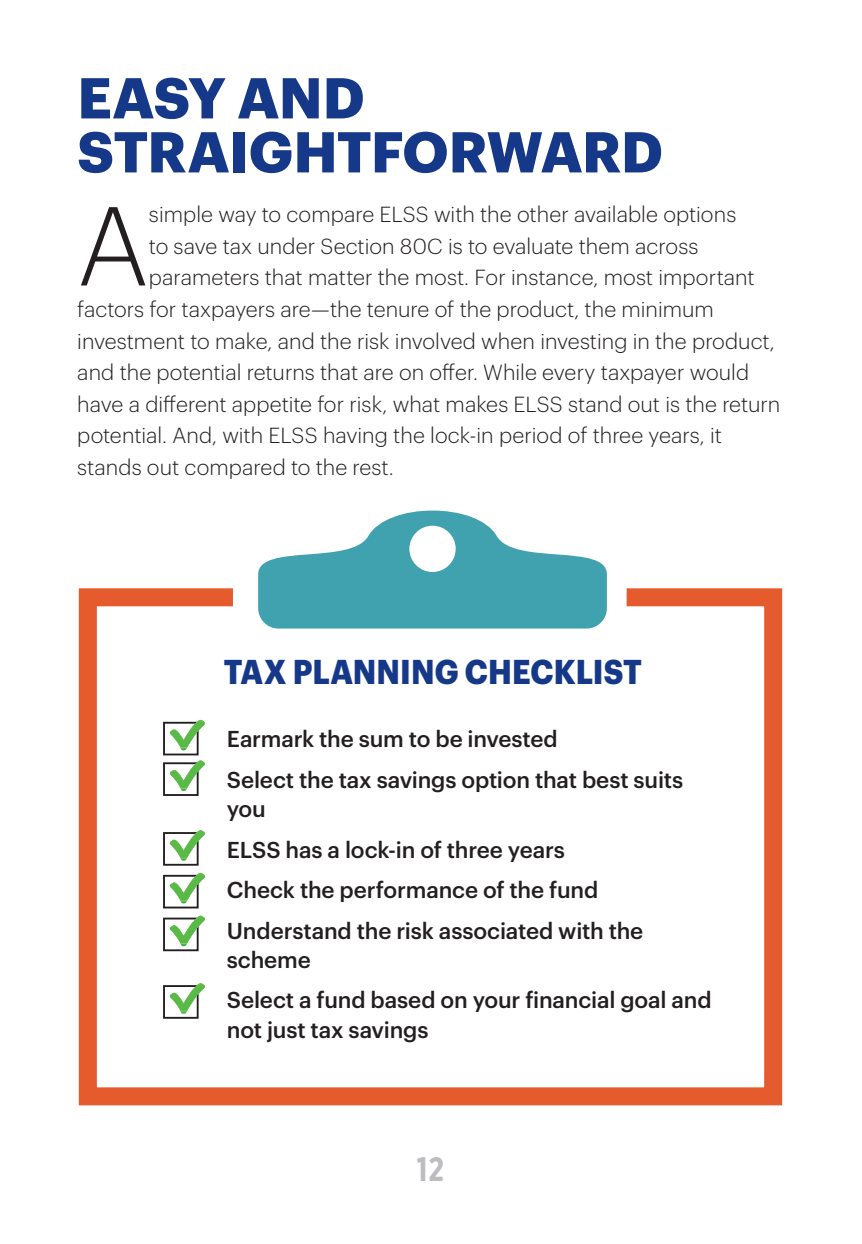
<style>
.page{position:relative;width:862px;height:1244px;background:#fff}
.page>*{position:absolute;margin:0;border:0;box-sizing:border-box;transform-origin:0 0}
.t1{font:300 109.58px "Graphik";color:#231f20}
.t2{font:700 56.25px/54px "Graphik";letter-spacing:-.01em;color:#153889}
.t3{font:700 33.75px "Graphik";letter-spacing:.005em;color:#153889;scale:.9 1}
.t4{font:700 33.75px "Gotham X Narrow";color:#bcbdc0}
.t5{font:500 22.5px/40.5px "Graphik";letter-spacing:-.005em;color:#231f20}
.t6{font:300 21.38px "Graphik";color:#231f20}
</style>
<div class="page">
<svg style="left:258px;top:510px;width:348px;height:69px"></svg>
<svg style="left:78px;top:579px;width:705px;height:527px"></svg>
<h2 class="t2" style="left:77px;top:66px;width:586px">EASY AND<br>STRAIGHTFORWARD</h2>
<h1 class="t1" style="left:77px;top:166px;width:73px">A</h1>
<p class="t6" style="left:149px;top:199px;width:588px">simple way to compare ELSS with the other available options</p>
<p class="t6" style="left:149px;top:231px;width:550px">to save tax under Section 80C is to evaluate them across</p>
<p class="t6" style="left:149px;top:262px;width:607px">parameters that matter the most. For instance, most important</p>
<p class="t6" style="left:77px;top:294px;width:637px">factors for taxpayers are—the tenure of the product, the minimum</p>
<p class="t6" style="left:77px;top:325px;width:698px">investment to make, and the risk involved when investing in the product,</p>
<p class="t6" style="left:77px;top:357px;width:673px">and the potential returns that are on offer. While every taxpayer would</p>
<p class="t6" style="left:77px;top:388px;width:704px">have a different appetite for risk, what makes ELSS stand out is the return</p>
<p class="t6" style="left:77px;top:420px;width:645px">potential. And, with ELSS having the lock-in period of three years, it</p>
<p class="t6" style="left:77px;top:451px;width:318px">stands out compared to the rest.</p>
<h3 class="t3" style="left:224px;top:645px;width:465px">TAX PLANNING CHECKLIST</h3>
<p class="t5" style="left:227px;top:717px;width:457px">Earmark the sum to be invested<br>Select the tax savings option that best suits</p>
<p class="t5" style="left:227px;top:787px;width:418px">you<br>ELSS has a lock-in of three years<br>Check the performance of the fund<br>Understand the risk associated with the</p>
<p class="t5" style="left:227px;top:937px;width:486px">scheme<br>Select a fund based on your financial goal and</p>
<p class="t5" style="left:227px;top:1007px;width:203px">not just tax savings</p>
<h3 class="t4" style="left:416px;top:1148px;width:29px">12</h3>
</div>
